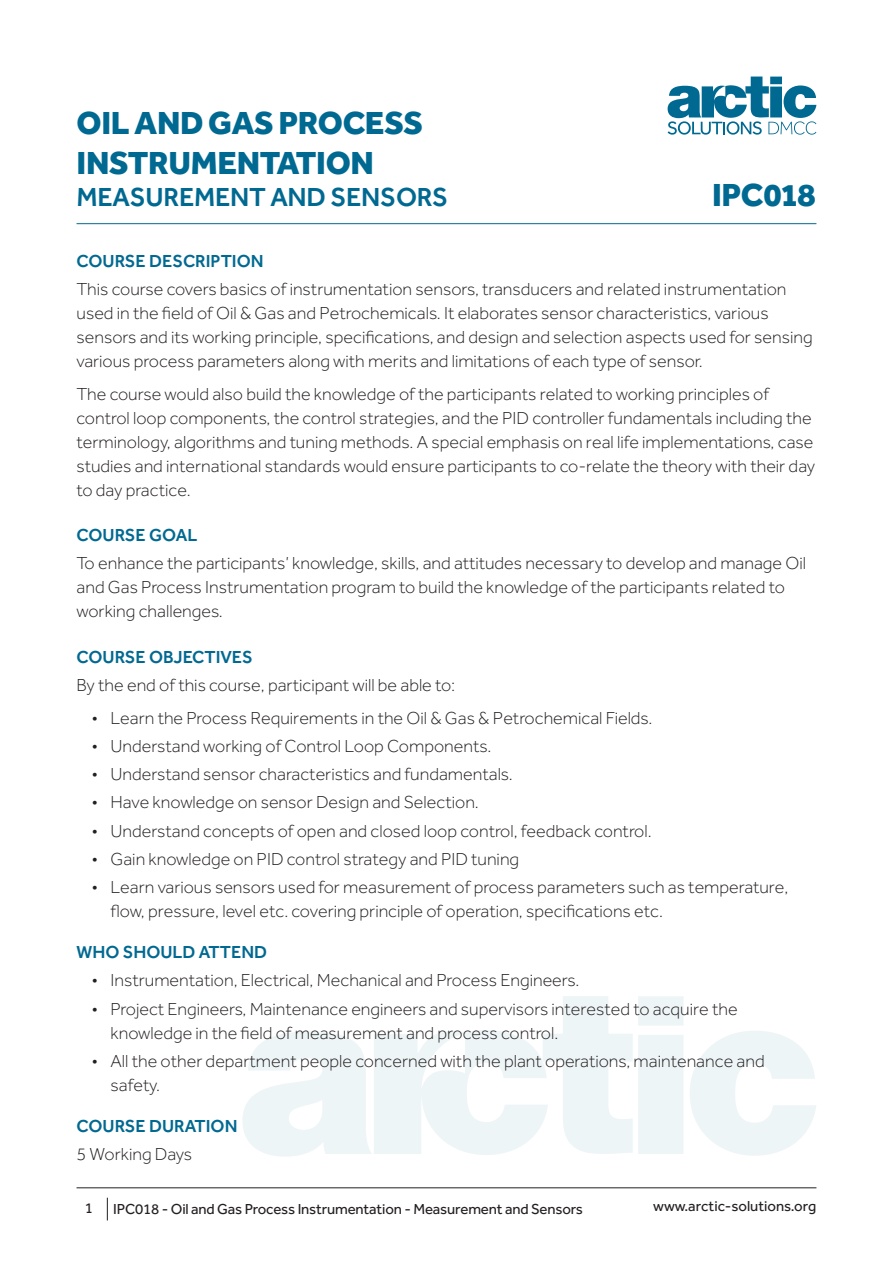
<style>
.page{position:relative;width:893px;height:1263px;background:#fff}
.page>*{position:absolute;margin:0;border:0;box-sizing:border-box;transform-origin:0 0}
.Title_-_Course_Outli{font:800 33px/39.6px "Effra";letter-spacing:-.01em;color:#006991}
.Code_-_Course_Outlin{font:800 33px "Effra";letter-spacing:-.01em;color:#006991}
.Title_-_Course_Outli-2{font:500 27px "Effra";letter-spacing:-.01em;color:#006991}
.Normal_-_Course_Outl{font:300 18px/24px "Effra";color:#231f20}
.Heading_-_Course_Out{font:500 18px "Effra";color:#006991}
.t1{font:15px "Effra";letter-spacing:-.01em;color:#231f20}
</style>
<div class="page">
<hr style="left:77px;top:1187px;width:739px;height:1px;background:#231f20">
<svg style="left:107px;top:1198px;width:1px;height:22px"></svg>
<svg style="left:668px;top:77px;width:148px;height:58px"></svg>
<svg style="left:690px;top:1031px;width:126px;height:125px"></svg>
<svg style="left:243px;top:996px;width:440px;height:161px"></svg>
<hr style="left:77px;top:223px;width:739px;height:1px;background:#006991">
<p class="Title_-_Course_Outli" style="left:77px;top:102px;width:348px">OIL AND GAS PROCESS<br>INSTRUMENTATION</p>
<p class="Title_-_Course_Outli-2" style="left:77px;top:181px;width:373px">MEASUREMENT AND SENSORS</p>
<p class="Code_-_Course_Outlin" style="left:712px;top:175px;width:106px">IPC018</p>
<p class="Heading_-_Course_Out" style="left:77px;top:250px;width:189px">COURSE DESCRIPTION</p>
<p class="Normal_-_Course_Outl" style="left:77px;top:277px;width:738px">This course covers basics of instrumentation sensors, transducers and related instrumentation used in the field of Oil &amp; Gas and Petrochemicals. It elaborates sensor characteristics, various sensors and its working principle, specifications, and design and selection aspects used for sensing various process parameters along with merits and limitations of each type of sensor.</p>
<p class="Normal_-_Course_Outl" style="left:77px;top:382px;width:740px">The course would also build the knowledge of the participants related to working principles of control loop components, the control strategies, and the PID controller fundamentals including the terminology, algorithms and tuning methods. A special emphasis on real life implementations, case studies and international standards would ensure participants to co-relate the theory with their day to day practice.</p>
<p class="Heading_-_Course_Out" style="left:77px;top:524px;width:122px">COURSE GOAL</p>
<p class="Normal_-_Course_Outl" style="left:77px;top:551px;width:731px">To enhance the participants’ knowledge, skills, and attitudes necessary to develop and manage Oil and Gas Process Instrumentation program to build the knowledge of the participants related to working challenges.</p>
<p class="Heading_-_Course_Out" style="left:77px;top:646px;width:178px">COURSE OBJECTIVES</p>
<p class="Normal_-_Course_Outl" style="left:77px;top:673px;width:380px">By the end of this course, participant will be able to:</p>
<p class="Normal_-_Course_Outl" style="left:92px;top:705px;width:562px">• Learn the Process Requirements in the Oil &amp; Gas &amp; Petrochemical Fields.</p>
<p class="Normal_-_Course_Outl" style="left:92px;top:734px;width:401px">• Understand working of Control Loop Components.</p>
<p class="Normal_-_Course_Outl" style="left:92px;top:762px;width:423px">• Understand sensor characteristics and fundamentals.</p>
<p class="Normal_-_Course_Outl" style="left:92px;top:790px;width:389px">• Have knowledge on sensor Design and Selection.</p>
<p class="Normal_-_Course_Outl" style="left:92px;top:818px;width:561px">• Understand concepts of open and closed loop control, feedback control.</p>
<p class="Normal_-_Course_Outl" style="left:92px;top:847px;width:429px">• Gain knowledge on PID control strategy and PID tuning</p>
<p class="Normal_-_Course_Outl" style="left:111px;top:875px;width:679px;text-indent:-19px">• Learn various sensors used for measurement of process parameters such as temperature, flow, pressure, level etc. covering principle of operation, specifications etc.</p>
<p class="Heading_-_Course_Out" style="left:77px;top:941px;width:192px">WHO SHOULD ATTEND</p>
<p class="Normal_-_Course_Outl" style="left:92px;top:968px;width:489px">• Instrumentation, Electrical, Mechanical and Process Engineers.</p>
<p class="Normal_-_Course_Outl" style="left:111px;top:996px;width:629px;text-indent:-19px">• Project Engineers, Maintenance engineers and supervisors interested to acquire the knowledge in the field of measurement and process control.</p>
<p class="Normal_-_Course_Outl" style="left:111px;top:1049px;width:656px;text-indent:-19px">• All the other department people concerned with the plant operations, maintenance and safety.</p>
<p class="Heading_-_Course_Out" style="left:77px;top:1115px;width:162px">COURSE DURATION</p>
<p class="Normal_-_Course_Outl" style="left:77px;top:1142px;width:117px">5 Working Days</p>
<p class="t1" style="left:85px;top:1199px;width:10px">1</p>
<p class="t1" style="left:113px;top:1200px;width:471px">IPC018 - Oil and Gas Process Instrumentation - Measurement and Sensors</p>
<p class="t1" style="left:653px;top:1198px;width:165px">www.arctic-solutions.org</p>
</div>
